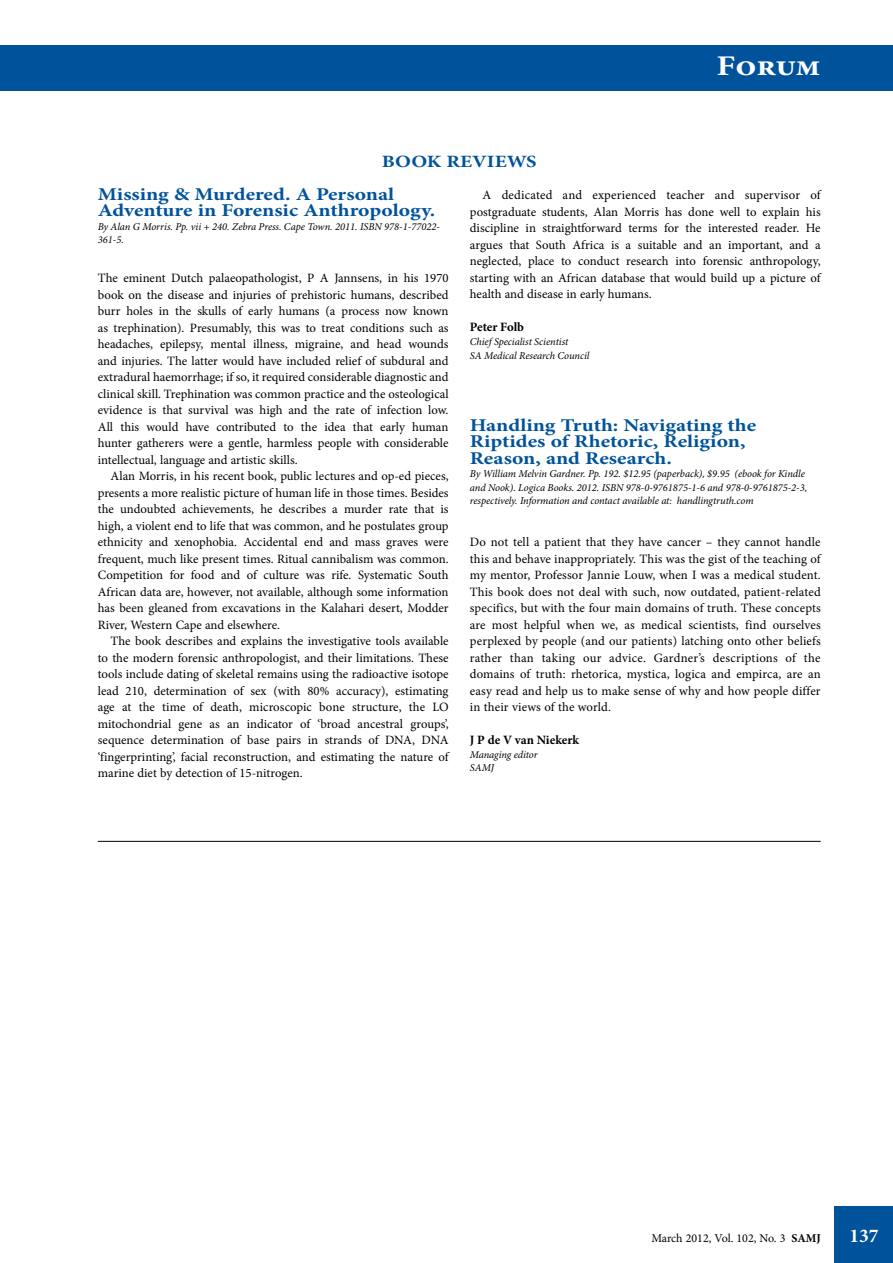
<style>
.page{position:relative;width:893px;height:1263px;background:#fff}
.page>*{position:absolute;margin:0;border:0;box-sizing:border-box;transform-origin:0 0}
.t1{font:700 28.5px "Minion Pro";letter-spacing:-.01em;color:#fff;scale:1.2 1}
.t2{font:700 19.5px "Minion Pro";color:#fff}
.t3{font:700 18px/16.5px "Minion Pro";color:#00539b;scale:1.2 1}
.t4{font:700 17.25px "Minion Pro";color:#00539b;scale:1.2 1}
.t5{font:12.75px/16.5px "Minion Pro";color:#000;text-align:justify}
.t6{font:700 12.75px "Minion Pro";letter-spacing:-.005em;color:#000}
.t7{font:12px "Minion Pro";letter-spacing:-.005em;color:#000}
.t8{font:italic 10.5px/13.5px "Minion Pro";letter-spacing:-.005em;color:#000}
.s1{font-weight:700}
</style>
<div class="page">
<div style="left:0;top:45px;width:893px;height:45px;background:#00539b"></div>
<div style="left:834px;top:1206px;width:59px;height:57px;background:#00539b"></div>
<hr style="left:98px;top:841px;width:723px;height:1px;background:#000">
<h3 class="t4" style="left:382px;top:149px;width:131px">BOOK REVIEWS</h3>
<h1 class="t1" style="left:716px;top:46px;width:88px">Forum</h1>
<h3 class="t3" style="left:98px;top:185px;width:283px">Missing &amp; Murdered. A Personal<br>Adventure in Forensic Anthropology.</h3>
<p class="t8" style="left:98px;top:219px;width:344px">By Alan G Morris. Pp. vii + 240. Zebra Press. Cape Town. 2011. ISBN 978-1-77022-<br>361-5.</p>
<p class="t5" style="left:98px;top:270px;width:352px">The eminent Dutch palaeopathologist, P A Jannsens, in his 1970 book on the disease and injuries of prehistoric humans, described burr holes in the skulls of early humans (a process now known as trephination). Presumably, this was to treat conditions such as headaches, epilepsy, mental illness, migraine, and head wounds and injuries. The latter would have included relief of subdural and extradural haemorrhage; if so, it required considerable diagnostic and clinical skill. Trephination was common practice and the osteological evidence is that survival was high and the rate of infection low.<br>All this would have contributed to the idea that early human hunter gatherers were a gentle, harmless people with considerable intellectual, language and artistic skills.</p>
<p class="t5" style="left:98px;top:468px;width:352px;text-indent:13px">Alan Morris, in his recent book, public lectures and op-ed pieces, presents a more realistic picture of human life in those times. Besides the undoubted achievements, he describes a murder rate that is high, a violent end to life that was common, and he postulates group ethnicity and xenophobia. Accidental end and mass graves were frequent, much like present times. Ritual cannibalism was common.<br>Competition for food and of culture was rife. Systematic South African data are, however, not available, although some information has been gleaned from excavations in the Kalahari desert, Modder River, Western Cape and elsewhere.</p>
<p class="t5" style="left:98px;top:633px;width:352px;text-indent:13px">The book describes and explains the investigative tools available to the modern forensic anthropologist, and their limitations. These tools include dating of skeletal remains using the radioactive isotope lead 210, determination of sex (with 80% accuracy), estimating age at the time of death, microscopic bone structure, the LO mitochondrial gene as an indicator of ‘broad ancestral groups’, sequence determination of base pairs in strands of DNA, DNA ‘fingerprinting’, facial reconstruction, and estimating the nature of marine diet by detection of 15-nitrogen.</p>
<p class="t5" style="left:470px;top:187px;width:352px;text-indent:13px">A dedicated and experienced teacher and supervisor of postgraduate students, Alan Morris has done well to explain his discipline in straightforward terms for the interested reader. He argues that South Africa is a suitable and an important, and a neglected, place to conduct research into forensic anthropology, starting with an African database that would build up a picture of health and disease in early humans.</p>
<p class="t6" style="left:470px;top:318px;width:56px">Peter Folb</p>
<p class="t8" style="left:470px;top:335px;width:121px">Chief Specialist Scientist<br>SA Medical Research Council</p>
<h3 class="t3" style="left:470px;top:416px;width:240px">Handling Truth: Navigating the<br>Riptides of Rhetoric, Religion,<br>Reason, and Research.</h3>
<p class="t8" style="left:470px;top:467px;width:339px">By William Melvin Gardner. Pp. 192. $12.95 (paperback), $9.95 (ebook for Kindle and Nook). Logica Books. 2012. ISBN 978-0-9761875-1-6 and 978-0-9761875-2-3, respectively. Information and contact available at: handlingtruth.com</p>
<p class="t5" style="left:470px;top:534px;width:352px">Do not tell a patient that they have cancer – they cannot handle this and behave inappropriately. This was the gist of the teaching of my mentor, Professor Jannie Louw, when I was a medical student.<br>This book does not deal with such, now outdated, patient-related specifics, but with the four main domains of truth. These concepts are most helpful when we, as medical scientists, find ourselves perplexed by people (and our patients) latching onto other beliefs rather than taking our advice. Gardner’s descriptions of the domains of truth: rhetorica, mystica, logica and empirca, are an easy read and help us to make sense of why and how people differ in their views of the world.</p>
<p class="t6" style="left:470px;top:731px;width:111px">J P de V van Niekerk</p>
<p class="t8" style="left:470px;top:747px;width:69px">Managing editor<br>SAMJ</p>
<p class="t7" style="left:651px;top:1230px;width:171px">March 2012, Vol. 102, No. 3 <span class="s1">SAMJ</span></p>
<h2 class="t2" style="left:849px;top:1222px;width:31px">137</h2>
</div>
